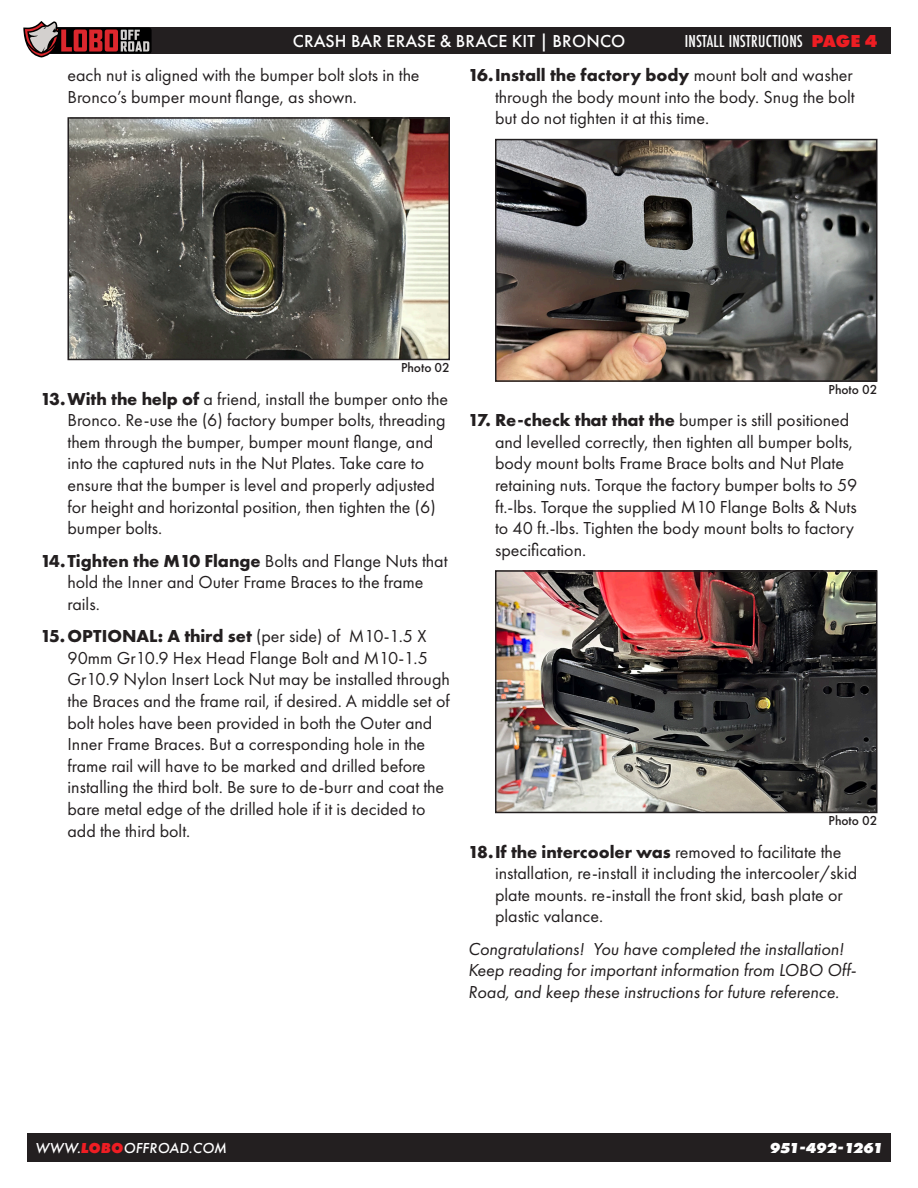
<style>
.page{position:relative;width:918px;height:1188px;background:#fff}
.page>*{position:absolute;margin:0;border:0;box-sizing:border-box;transform-origin:0 0}
.Instructions_Un-Numb{font:18px/21.6px "Futura PT";color:#231f20}
.Important{font:italic 18px/21.6px "Futura PT";color:#231f20}
.t1{font:500 18px "Futura PT";letter-spacing:.01em;color:#fff}
.t2{font:500 18px "Futura PT Cond";letter-spacing:.01em;color:#fff}
.t3{font:italic 500 15px "Futura PT";letter-spacing:.01em;color:#fff}
.t4{font:italic 800 15px "Futura PT";letter-spacing:-.05em;color:#fff}
.Inline_Photo_Caption{font:500 13.5px "Futura PT";color:#231f20}
.s1{font-family:"Futura PT";font-weight:800;color:#ee1d23}
.s2{font-weight:700}
.s3{font-weight:800;color:#ee1d23}
</style>
<div class="page">
<div style="left:39px;top:27px;width:852px;height:27px;background:#231f20"></div>
<svg style="left:23px;top:21px;width:129px;height:36px"></svg>
<div style="left:27px;top:1133px;width:864px;height:28px;background:#231f20"></div>
<img style="left:71px;top:120px;width:376px;height:237px">
<div style="left:68px;top:117px;width:382px;height:243px;border:2px solid #231f20"></div>
<img style="left:498px;top:142px;width:377px;height:237px">
<div style="left:495px;top:139px;width:383px;height:243px;border:2px solid #231f20"></div>
<img style="left:498px;top:573px;width:377px;height:237px">
<div style="left:495px;top:570px;width:383px;height:243px;border:2px solid #231f20"></div>
<p class="t1" style="left:293px;top:31px;width:334px">CRASH BAR ERASE &amp; BRACE KIT | BRONCO</p>
<p class="Instructions_Un-Numb" style="left:68px;top:64px;width:354px">each nut is aligned with the bumper bolt slots in the<br>Bronco’s bumper mount flange, as shown.</p>
<p class="t2" style="left:685px;top:31px;width:194px">INSTALL INSTRUCTIONS <span class="s1">PAGE 4</span></p>
<p class="Instructions_Un-Numb" style="left:495px;top:64px;width:361px;text-align:justify;text-indent:-27px"><span class="s2">16.Install the factory body</span> mount bolt and washer through the body mount into the body. Snug the bolt but do not tighten it at this time.</p>
<p class="Inline_Photo_Caption" style="left:401px;top:360px;width:50px">Photo 02</p>
<p class="Instructions_Un-Numb" style="left:68px;top:388px;width:382px;text-indent:-27px"><span class="s2">13.With the help of</span> a friend, install the bumper onto the Bronco. Re-use the (6) factory bumper bolts, threading them through the bumper, bumper mount flange, and into the captured nuts in the Nut Plates. Take care to ensure that the bumper is level and properly adjusted for height and horizontal position, then tighten the (6) bumper bolts.</p>
<p class="Instructions_Un-Numb" style="left:68px;top:550px;width:382px;text-indent:-27px"><span class="s2">14.Tighten the M10 Flange</span> Bolts and Flange Nuts that hold the Inner and Outer Frame Braces to the frame rails.</p>
<p class="Instructions_Un-Numb" style="left:68px;top:625px;width:384px;text-indent:-27px"><span class="s2">15.OPTIONAL: A third set</span> (per side) of M10-1.5 X 90mm Gr10.9 Hex Head Flange Bolt and M10-1.5<br>Gr10.9 Nylon Insert Lock Nut may be installed through the Braces and the frame rail, if desired. A middle set of bolt holes have been provided in both the Outer and Inner Frame Braces. But a corresponding hole in the frame rail will have to be marked and drilled before installing the third bolt. Be sure to de-burr and coat the bare metal edge of the drilled hole if it is decided to add the third bolt.</p>
<p class="Inline_Photo_Caption" style="left:829px;top:381px;width:50px">Photo 02</p>
<p class="Instructions_Un-Numb" style="left:495px;top:409px;width:364px;text-indent:-27px"><span class="s2">17. Re-check that that the</span> bumper is still positioned and levelled correctly, then tighten all bumper bolts, body mount bolts Frame Brace bolts and Nut Plate retaining nuts. Torque the factory bumper bolts to 59 ft.-lbs. Torque the supplied M10 Flange Bolts &amp; Nuts to 40 ft.-lbs. Tighten the body mount bolts to factory specification.</p>
<p class="Inline_Photo_Caption" style="left:829px;top:813px;width:50px">Photo 02</p>
<p class="Instructions_Un-Numb" style="left:495px;top:841px;width:364px;text-indent:-27px"><span class="s2">18.If the intercooler was</span> removed to facilitate the installation, re-install it including the intercooler/skid plate mounts. re-install the front skid, bash plate or plastic valance.</p>
<p class="Important" style="left:468px;top:938px;width:390px">Congratulations! You have completed the installation!<br>Keep reading for important information from LOBO Off-<br>Road, and keep these instructions for future reference.</p>
<p class="t3" style="left:35px;top:1139px;width:193px">WWW.<span class="s3">LOBO</span>OFFROAD.COM</p>
<p class="t4" style="left:770px;top:1138px;width:115px">951-492-1261</p>
</div>
